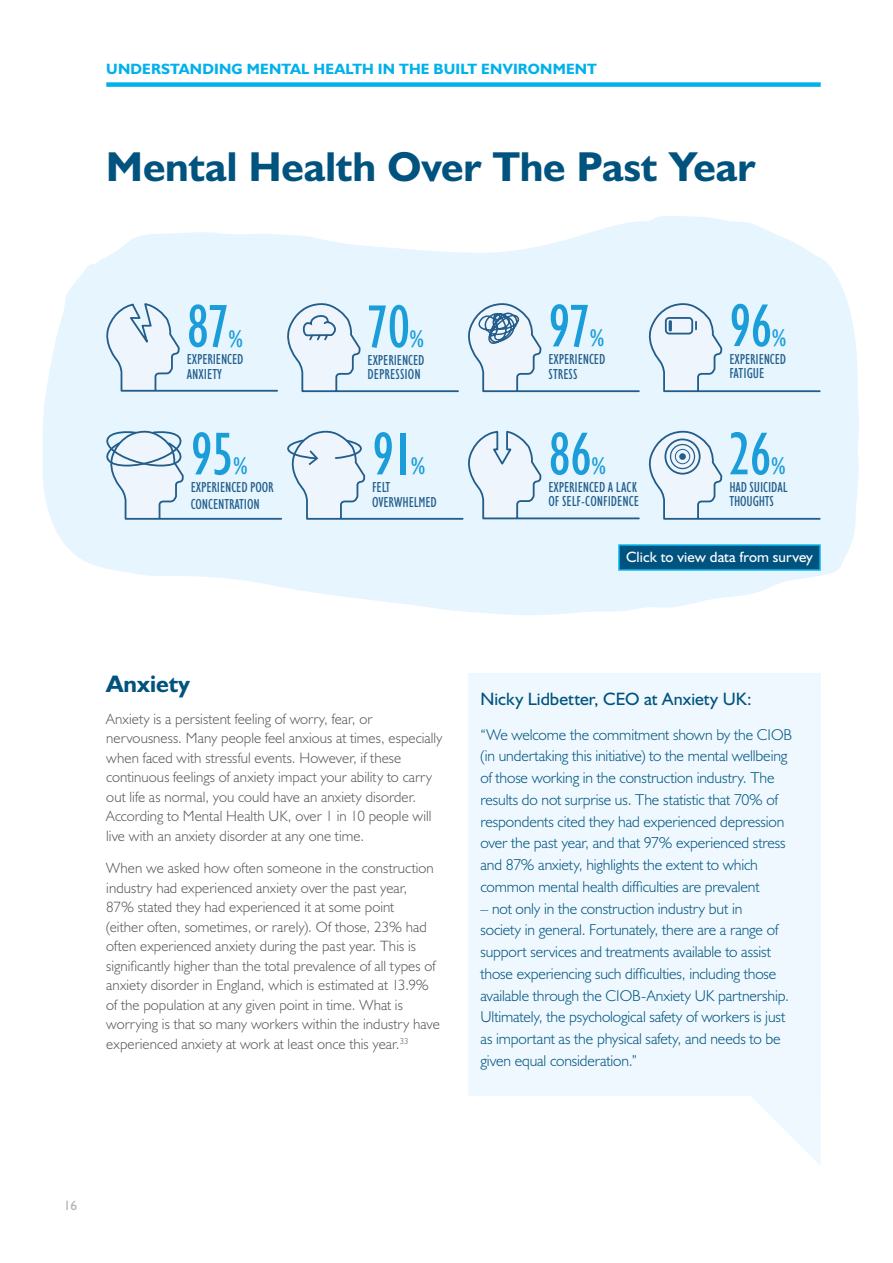
<style>
.page{position:relative;width:893px;height:1263px;background:#fff}
.page>*{position:absolute;margin:0;border:0;box-sizing:border-box;transform-origin:0 0}
.t1{font:condensed 60.9px "Humanist 521 BT";letter-spacing:-.01em;color:#1b9dd9}
.t2{font:700 42px "Humanist 521 BT";color:#00537e}
.t3{font:condensed 24.3px "Humanist 521 BT";color:#1b9dd9}
.t4{font:700 24px "Humanist 521 BT";color:#00537e}
.t5{font:18px "Humanist 521 BT";letter-spacing:.005em;color:#00537e}
.t6{font:300 15.75px/21.8px "Humanist 521 BT";letter-spacing:-.005em;color:#00537e}
.t7{font:300 15px/19.5px "Humanist 521 BT";letter-spacing:.005em;color:#575756}
.t8{font:700 15px "Humanist 521 BT";letter-spacing:.01em;color:#00b1eb}
.t9{font:15px "Humanist 521 BT";letter-spacing:.005em;color:#fff}
.t10{font:condensed 14.55px/14.5px "Humanist 521 BT";letter-spacing:-.01em;color:#225d8b}
.t11{font:13.5px "Humanist 521 BT";color:#b3b2b2}
</style>
<div class="page">
<div style="left:106px;top:82px;width:715px;height:5px;background:#00b1eb"></div>
<svg style="left:42px;top:216px;width:817px;height:399px;fill:#e6f5fe"></svg>
<svg style="left:106px;top:426px;width:715px;height:94px"></svg>
<div style="left:664px;top:438px;width:37px;height:37px;border:2px solid #225d8b;border-radius:50%"></div>
<div style="left:670px;top:444px;width:25px;height:25px;border:1px solid #225d8b;border-radius:50%"></div>
<div style="left:675px;top:449px;width:15px;height:15px;border:1px solid #225d8b;border-radius:50%"></div>
<div style="left:679px;top:453px;width:7px;height:7px;background:#225d8b;border-radius:50%"></div>
<svg style="left:106px;top:299px;width:715px;height:94px"></svg>
<div style="left:468px;top:673px;width:353px;height:423px;background:#eef8fe"></div>
<svg style="left:751px;top:1096px;width:70px;height:69px"></svg>
<div style="left:618px;top:544px;width:203px;height:27px;background:#00537e;border:2px solid #00b1eb"></div>
<p class="t8" style="left:106px;top:60px;width:492px">UNDERSTANDING MENTAL HEALTH IN THE BUILT ENVIRONMENT</p>
<h2 class="t2" style="left:106px;top:140px;width:651px">Mental Health Over The Past Year</h2>
<h1 class="t1" style="left:187px;top:291px;width:44px">87</h1>
<h3 class="t3" style="left:229px;top:324px;width:16px">%</h3>
<p class="t10" style="left:187px;top:352px;width:58px">EXPERIENCED<br>ANXIETY</p>
<h1 class="t1" style="left:191px;top:419px;width:44px">95</h1>
<h3 class="t3" style="left:233px;top:452px;width:16px">%</h3>
<p class="t10" style="left:191px;top:478px;width:84px;line-height:17.5px">EXPERIENCED POOR<br>CONCENTRATION</p>
<h1 class="t1" style="left:368px;top:291px;width:44px">70</h1>
<h3 class="t3" style="left:409px;top:325px;width:16px">%</h3>
<p class="t10" style="left:368px;top:352px;width:58px">EXPERIENCED<br>DEPRESSION</p>
<h1 class="t1" style="left:372px;top:419px;width:41px">91</h1>
<h3 class="t3" style="left:411px;top:452px;width:16px">%</h3>
<p class="t10" style="left:372px;top:480px;width:66px">FELT<br>OVERWHELMED</p>
<h1 class="t1" style="left:548px;top:291px;width:43px">97</h1>
<h3 class="t3" style="left:590px;top:324px;width:16px">%</h3>
<p class="t10" style="left:548px;top:352px;width:58px">EXPERIENCED<br>STRESS</p>
<h1 class="t1" style="left:548px;top:419px;width:45px">86</h1>
<h3 class="t3" style="left:591px;top:452px;width:16px">%</h3>
<p class="t10" style="left:548px;top:480px;width:92px">EXPERIENCED A LACK<br>OF SELF-CONFIDENCE</p>
<h1 class="t1" style="left:729px;top:290px;width:45px">96</h1>
<h3 class="t3" style="left:772px;top:324px;width:16px">%</h3>
<p class="t10" style="left:729px;top:351px;width:58px">EXPERIENCED<br>FATIGUE</p>
<h1 class="t1" style="left:729px;top:419px;width:44px">26</h1>
<h3 class="t3" style="left:771px;top:452px;width:16px">%</h3>
<p class="t10" style="left:729px;top:480px;width:60px">HAD SUICIDAL<br>THOUGHTS</p>
<p class="t9" style="left:626px;top:548px;width:188px">Click to view data from survey</p>
<h3 class="t4" style="left:106px;top:668px;width:85px">Anxiety</h3>
<p class="t7" style="left:106px;top:709px;width:338px">Anxiety is a persistent feeling of worry, fear, or nervousness. Many people feel anxious at times, especially when faced with stressful events. However, if these continuous feelings of anxiety impact your ability to carry out life as normal, you could have an anxiety disorder.<br>According to Mental Health UK, over 1 in 10 people will live with an anxiety disorder at any one time.</p>
<p class="t7" style="left:106px;top:858px;width:335px">When we asked how often someone in the construction industry had experienced anxiety over the past year,<br>87% stated they had experienced it at some point<br>(either often, sometimes, or rarely). Of those, 23% had often experienced anxiety during the past year. This is significantly higher than the total prevalence of all types of anxiety disorder in England, which is estimated at 13.9% of the population at any given point in time. What is worrying is that so many workers within the industry have experienced anxiety at work at least once this year.<sup>33</sup></p>
<p class="t5" style="left:480px;top:688px;width:273px">Nicky Lidbetter, CEO at Anxiety UK:</p>
<p class="t6" style="left:480px;top:723px;width:313px">“We welcome the commitment shown by the CIOB (in undertaking this initiative) to the mental wellbeing of those working in the construction industry. The results do not surprise us. The statistic that 70% of respondents cited they had experienced depression over the past year, and that 97% experienced stress and 87% anxiety, highlights the extent to which common mental health difficulties are prevalent</p>
<p class="t6" style="left:480px;top:897px;width:310px">– not only in the construction industry but in<br>society in general. Fortunately, there are a range of support services and treatments available to assist those experiencing such difficulties, including those available through the CIOB-Anxiety UK partnership.<br>Ultimately, the psychological safety of workers is just as important as the physical safety, and needs to be given equal consideration.”</p>
<p class="t11" style="left:64px;top:1196px;width:15px">16</p>
</div>
